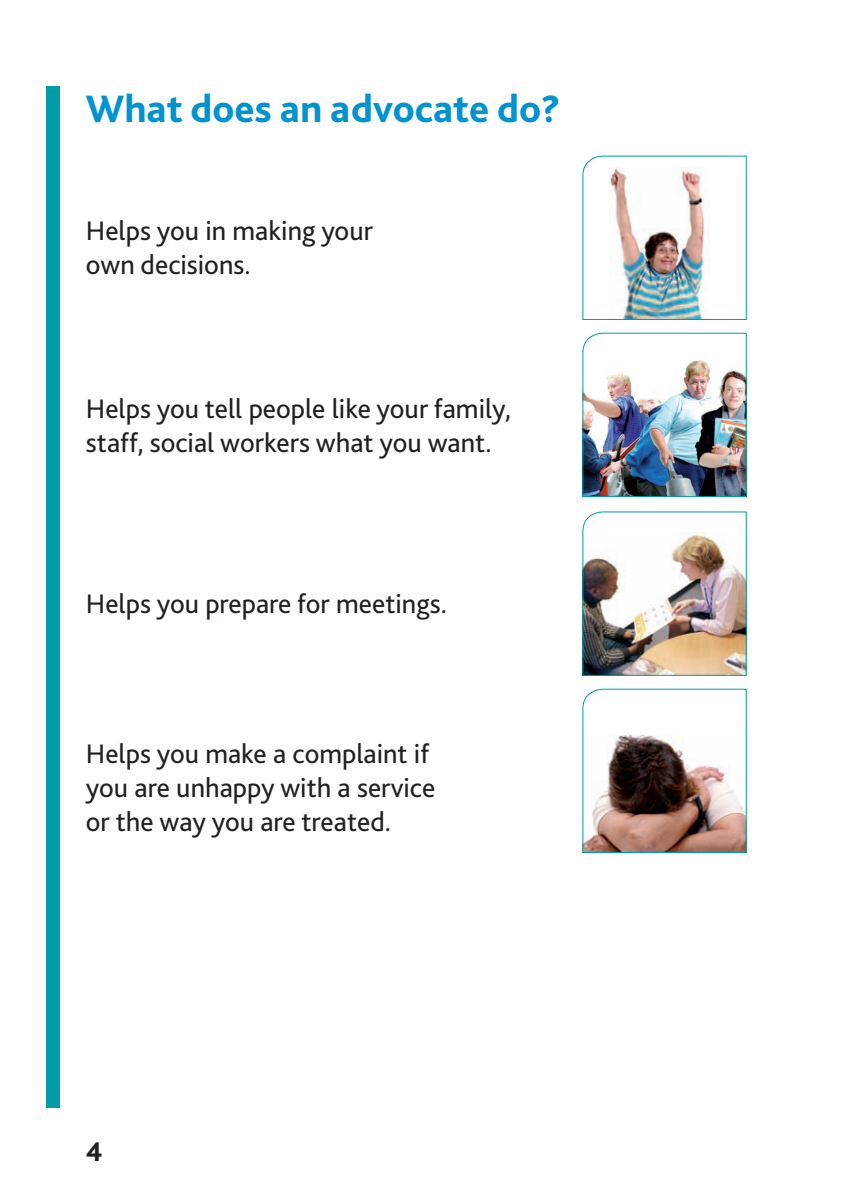
<style>
.page{position:relative;width:841px;height:1191px;background:#fff}
.page>*{position:absolute;margin:0;border:0;box-sizing:border-box;transform-origin:0 0}
.t1{font:800 40px "Bliss 2";color:#0093d0}
.t2{font:28px/33.6px "Bliss 2";color:#231f20}
.t3{font:800 28px "Bliss 2";color:#231f20}
</style>
<div class="page">
<div style="left:46px;top:86px;width:13px;height:1020px;background:#009da5"></div>
<img style="left:582px;top:155px;width:165px;height:165px">
<img style="left:582px;top:332px;width:165px;height:165px">
<img style="left:582px;top:511px;width:165px;height:165px">
<svg style="left:582px;top:688px;width:165px;height:165px"></svg>
<h1 class="t1" style="left:86px;top:84px;width:476px">What does an advocate do?</h1>
<p class="t2" style="left:86px;top:213px;width:289px">Helps you in making your own decisions.</p>
<p class="t2" style="left:86px;top:391px;width:426px">Helps you tell people like your family, staff, social workers what you want.</p>
<p class="t2" style="left:86px;top:585px;width:363px">Helps you prepare for meetings.</p>
<p class="t2" style="left:86px;top:736px;width:351px">Helps you make a complaint if you are unhappy with a service or the way you are treated.</p>
<p class="t3" style="left:86px;top:1133px;width:18px">4</p>
</div>
